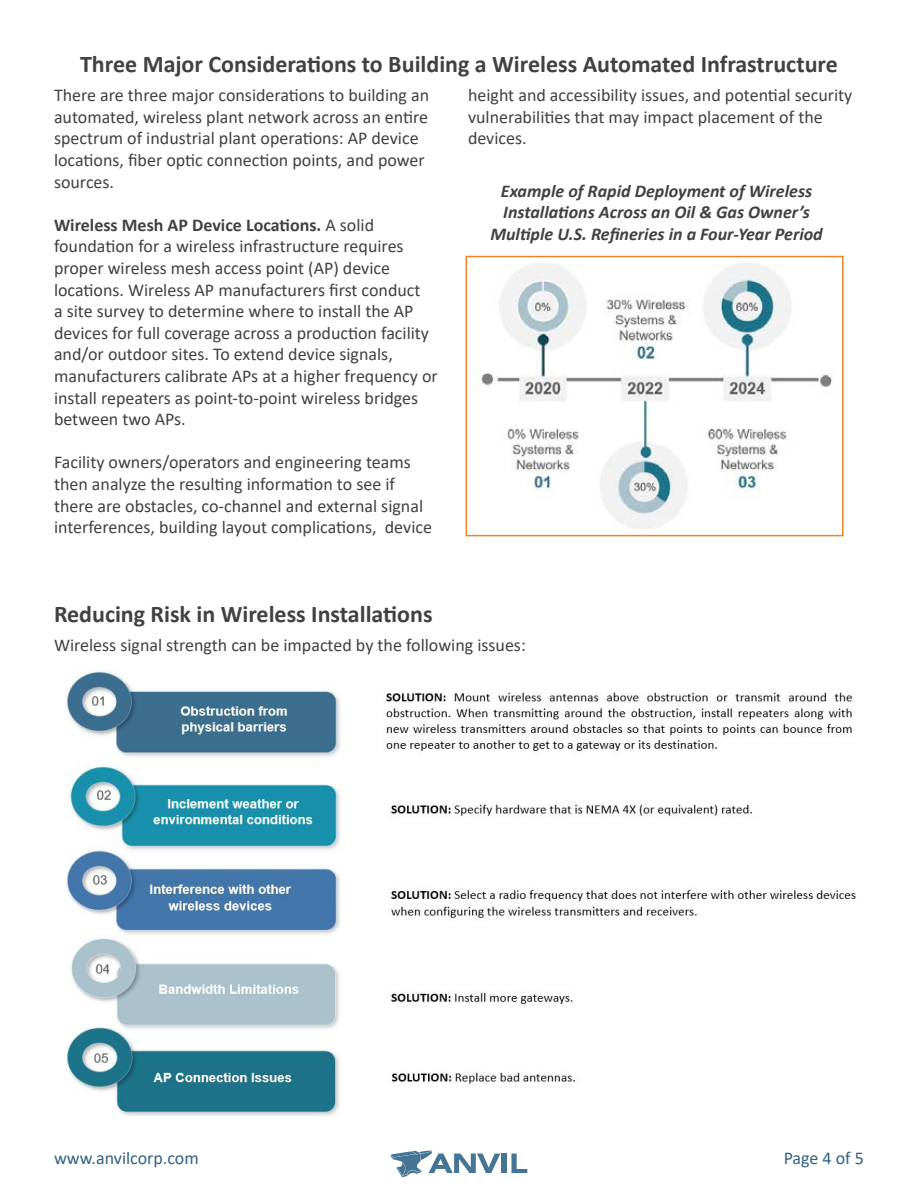
<style>
.page{position:relative;width:918px;height:1188px;background:#fff}
.page>*{position:absolute;margin:0;border:0;box-sizing:border-box;transform-origin:0 0}
.t1{font:700 24px "Calibri";color:#414042}
.t2{font:18px/21.6px "Calibri";color:#414042}
.t3{font:italic 700 18px/21.6px "Calibri";color:#414042;text-align:center}
.t4{font:18px "Calibri";color:#336281}
.s1{font-weight:700}
</style>
<div class="page">
<div style="left:502px;top:1154px;width:5px;height:19px;background:#447595"></div>
<svg style="left:511px;top:1154px;width:16px;height:19px"></svg>
<svg style="left:391px;top:1150px;width:109px;height:27px"></svg>
<img style="left:481px;top:263px;width:351px;height:266px">
<div style="left:466px;top:256px;width:378px;height:280px;border:2px solid #ee8522"></div>
<img style="left:66px;top:669px;width:790px;height:447px">
<h1 class="t1" style="left:80px;top:47px;width:759px">Three Major Considerations to Building a Wireless Automated Infrastructure</h1>
<p class="t2" style="left:54px;top:84px;width:377px">There are three major considerations to building an automated, wireless plant network across an entire spectrum of industrial plant operations: AP device locations, fiber optic connection points, and power sources.</p>
<p class="t2" style="left:54px;top:214px;width:385px"><span class="s1">Wireless Mesh AP Device Locations.</span> A solid foundation for a wireless infrastructure requires proper wireless mesh access point (AP) device locations. Wireless AP manufacturers first conduct<br>a site survey to determine where to install the AP devices for full coverage across a production facility and/or outdoor sites. To extend device signals, manufacturers calibrate APs at a higher frequency or install repeaters as point-to-point wireless bridges between two APs.</p>
<p class="t2" style="left:54px;top:451px;width:380px">Facility owners/operators and engineering teams then analyze the resulting information to see if there are obstacles, co-channel and external signal interferences, building layout complications, device</p>
<p class="t2" style="left:468px;top:84px;width:386px">height and accessibility issues, and potential security vulnerabilities that may impact placement of the devices.</p>
<p class="t3" style="left:490px;top:179px;width:334px">Example of Rapid Deployment of Wireless<br>Installations Across an Oil &amp; Gas Owner’s<br>Multiple U.S. Refineries in a Four-Year Period</p>
<h1 class="t1" style="left:54px;top:597px;width:380px">Reducing Risk in Wireless Installations</h1>
<p class="t2" style="left:54px;top:634px;width:473px">Wireless signal strength can be impacted by the following issues:</p>
<p class="t4" style="left:54px;top:1146px;width:146px">www.anvilcorp.com</p>
<p class="t4" style="left:784px;top:1146px;width:82px">Page 4 of 5</p>
</div>
